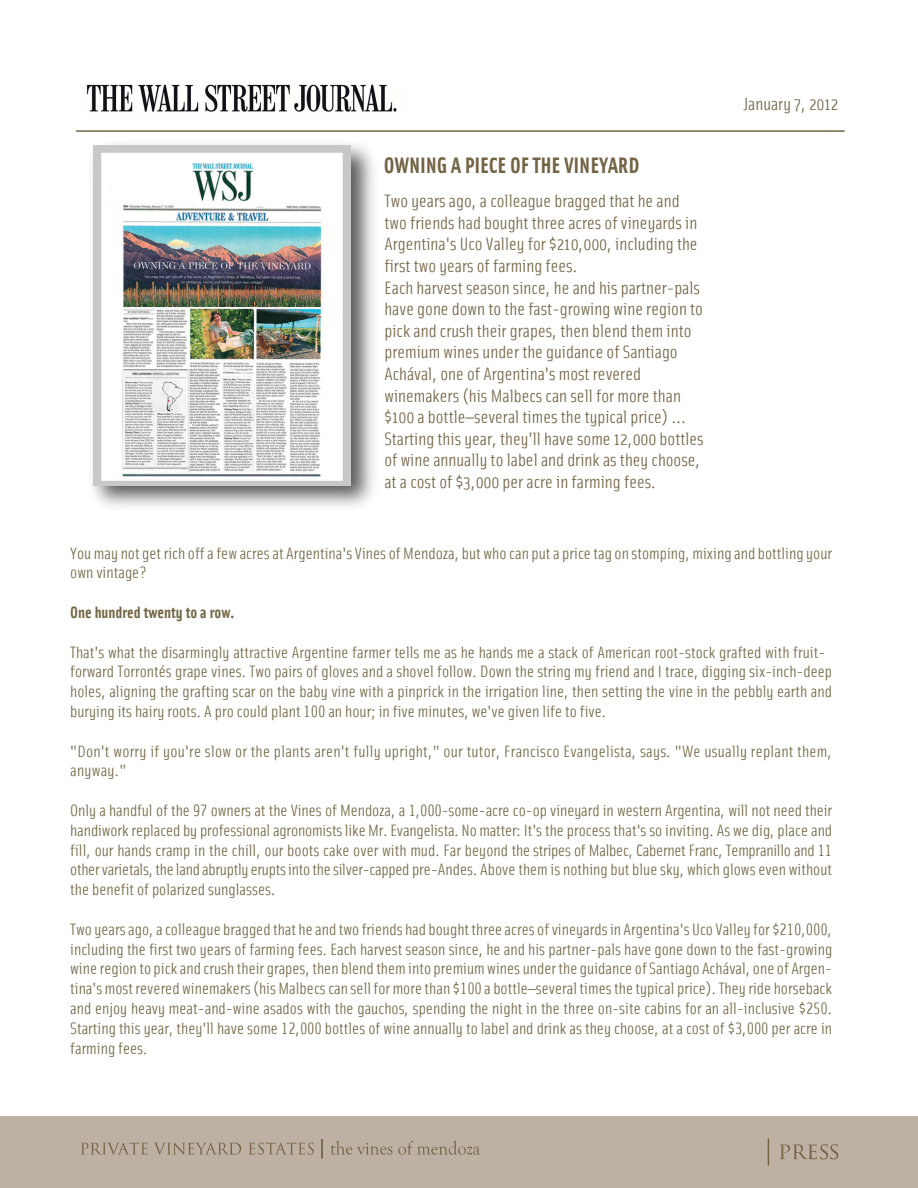
<style>
.page{position:relative;width:918px;height:1188px;background:#fff}
.page>*{position:absolute;margin:0;border:0;box-sizing:border-box;transform-origin:0 0}
.t1{font:22.5px "Solex Bold Lining";letter-spacing:-.01em;color:#746445}
.t2{font:18px/21.6px "Solex";color:#746445}
.t3{font:17.85px "Solex";color:#746445}
.t4{font:16.5px/19.8px "Solex Regular Lining";color:#736745}
.t5{font:16.5px "Solex Bold Lining";color:#736745}
</style>
<div class="page">
<div style="left:0;top:1116px;width:918px;height:72px;background:#bcb1a2"></div>
<svg style="left:81px;top:1143px;width:67px;height:12px"></svg>
<svg style="left:154px;top:1143px;width:87px;height:12px"></svg>
<svg style="left:249px;top:1143px;width:65px;height:12px"></svg>
<svg style="left:331px;top:1141px;width:61px;height:14px"></svg>
<svg style="left:398px;top:1141px;width:82px;height:14px"></svg>
<svg style="left:321px;top:1139px;width:2px;height:19px"></svg>
<svg style="left:768px;top:1138px;width:1px;height:28px"></svg>
<svg style="left:780px;top:1144px;width:58px;height:15px"></svg>
<hr style="left:76px;top:130px;width:769px;height:2px;background:#746445">
<img style="left:92px;top:144px;width:282px;height:363px">
<img style="left:93px;top:145px;width:258px;height:340px">
<img style="left:86px;top:84px;width:311px;height:28px">
<h1 class="t1" style="left:384px;top:151px;width:257px">OWNING A PIECE OF THE VINEYARD</h1>
<p class="t2" style="left:384px;top:189px;width:321px">Two years ago, a colleague bragged that he and two friends had bought three acres of vineyards in Argentina's Uco Valley for $210,000, including the first two years of farming fees.<br>Each harvest season since, he and his partner-pals have gone down to the fast-growing wine region to pick and crush their grapes, then blend them into premium wines under the guidance of Santiago Achával, one of Argentina's most revered winemakers (his Malbecs can sell for more than $100 a bottle—several times the typical price) ...<br>Starting this year, they'll have some 12,000 bottles of wine annually to label and drink as they choose, at a cost of $3,000 per acre in farming fees.</p>
<p class="t3" style="left:744px;top:93px;width:96px">January 7, 2012</p>
<p class="t4" style="left:70px;top:542px;width:763px">You may not get rich off a few acres at Argentina's Vines of Mendoza, but who can put a price tag on stomping, mixing and bottling your own vintage?</p>
<p class="t5" style="left:70px;top:602px;width:166px">One hundred twenty to a row.</p>
<p class="t4" style="left:70px;top:641px;width:764px">That's what the disarmingly attractive Argentine farmer tells me as he hands me a stack of American root-stock grafted with fruit&shy;forward Torrontés grape vines. Two pairs of gloves and a shovel follow. Down the string my friend and I trace, digging six-inch-deep holes, aligning the grafting scar on the baby vine with a pinprick in the irrigation line, then setting the vine in the pebbly earth and burying its hairy roots. A pro could plant 100 an hour; in five minutes, we've given life to five.</p>
<p class="t4" style="left:70px;top:740px;width:763px">"Don't worry if you're slow or the plants aren't fully upright," our tutor, Francisco Evangelista, says. "We usually replant them, anyway."</p>
<p class="t4" style="left:70px;top:800px;width:764px;text-align:justify">Only a handful of the 97 owners at the Vines of Mendoza, a 1,000-some-acre co-op vineyard in western Argentina, will not need their handiwork replaced by professional agronomists like Mr. Evangelista. No matter: It's the process that's so inviting. As we dig, place and fill, our hands cramp in the chill, our boots cake over with mud. Far beyond the stripes of Malbec, Cabernet Franc, Tempranillo and 11 other varietals, the land abruptly erupts into the silver-capped pre-Andes. Above them is nothing but blue sky, which glows even without the benefit of polarized sunglasses.</p>
<p class="t4" style="left:70px;top:919px;width:764px;text-align:justify">Two years ago, a colleague bragged that he and two friends had bought three acres of vineyards in Argentina's Uco Valley for $210,000, including the first two years of farming fees. Each harvest season since, he and his partner-pals have gone down to the fast-growing wine region to pick and crush their grapes, then blend them into premium wines under the guidance of Santiago Achával, one of Argen&shy;tina's most revered winemakers (his Malbecs can sell for more than $100 a bottle—several times the typical price). They ride horseback and enjoy heavy meat-and-wine asados with the gauchos, spending the night in the three on-site cabins for an all-inclusive $250.<br>Starting this year, they'll have some 12,000 bottles of wine annually to label and drink as they choose, at a cost of $3,000 per acre in farming fees.</p>
</div>
